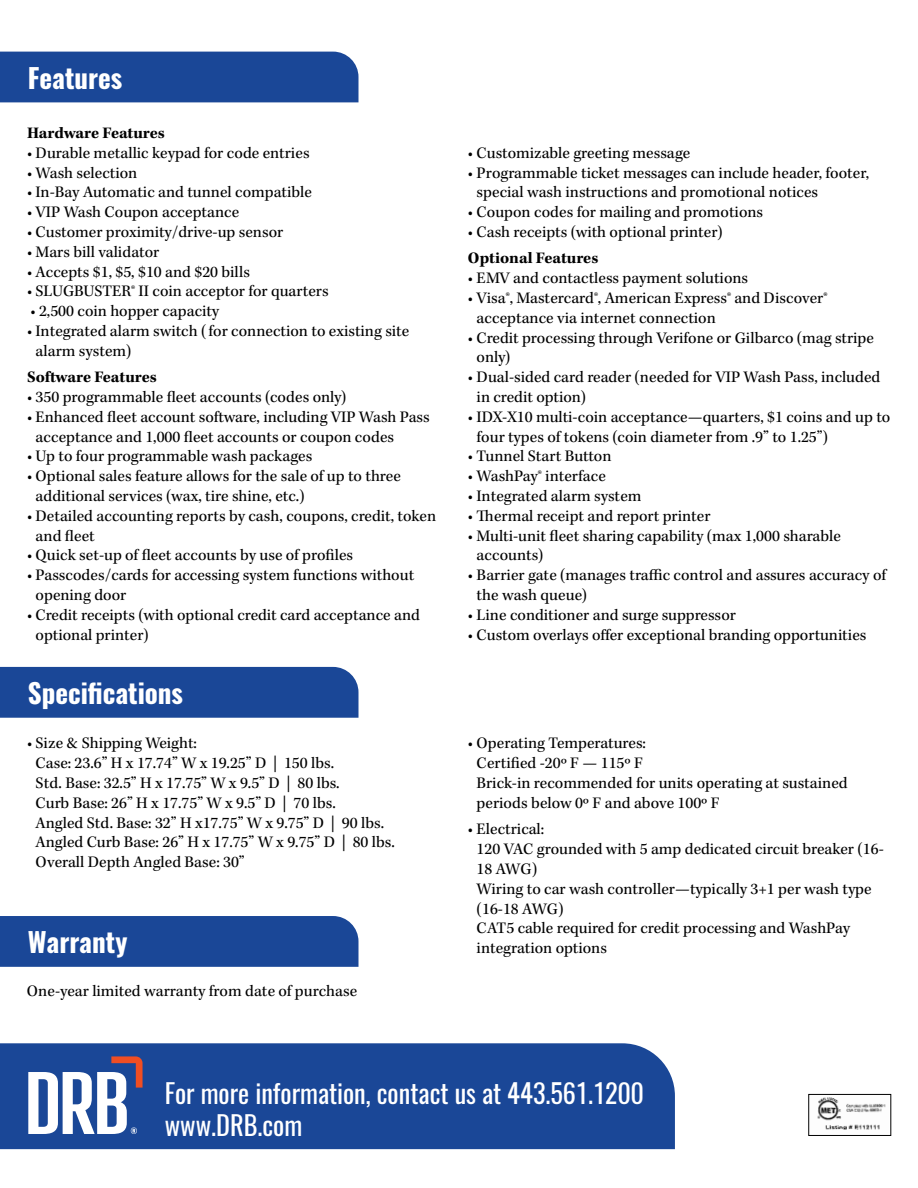
<style>
.page{position:relative;width:918px;height:1188px;background:#fff}
.page>*{position:absolute;margin:0;border:0;box-sizing:border-box;transform-origin:0 0}
.t1{font:700 27px "Oswald";color:#fff}
.t2{font:26.4px/31.7px "Oswald";color:#fff}
.t3{font:16.5px/19.8px "Kepler Std";color:#000}
.t4{font:700 16.5px "Kepler Std";color:#000}
</style>
<div class="page">
<div style="left:0;top:1043px;width:675px;height:106px;background:#1a4797"></div>
<svg style="left:28px;top:1056px;width:115px;height:78px"></svg>
<div style="left:0;top:52px;width:358px;height:50px;background:#1a4797"></div>
<div style="left:0;top:667px;width:358px;height:51px;background:#1a4797"></div>
<div style="left:0;top:916px;width:358px;height:51px;background:#1a4797"></div>
<img style="left:817px;top:1097px;width:69px;height:33px">
<div style="left:809px;top:1094px;width:82px;height:42px;border:1px solid #000"></div>
<h1 class="t1" style="left:28px;top:64px;width:96px">Features</h1>
<p class="t4" style="left:27px;top:123px;width:139px">Hardware Features</p>
<p class="t3" style="left:27px;top:143px;width:284px">• Durable metallic keypad for code entries</p>
<p class="t3" style="left:27px;top:163px;width:112px">• Wash selection</p>
<p class="t3" style="left:27px;top:183px;width:287px">• In-Bay Automatic and tunnel compatible</p>
<p class="t3" style="left:27px;top:203px;width:214px">• VIP Wash Coupon acceptance</p>
<p class="t3" style="left:27px;top:223px;width:258px">• Customer proximity/drive-up sensor</p>
<p class="t3" style="left:27px;top:242px;width:134px">• Mars bill validator</p>
<p class="t3" style="left:27px;top:262px;width:225px">• Accepts $1, $5, $10 and $20 bills</p>
<p class="t3" style="left:27px;top:282px;width:303px">• SLUGBUSTER® II coin acceptor for quarters</p>
<p class="t3" style="left:30px;top:302px;width:190px">• 2,500 coin hopper capacity</p>
<p class="t3" style="left:36px;top:322px;width:375px;text-indent:-9px">• Integrated alarm switch ( for connection to existing site alarm system)</p>
<p class="t4" style="left:27px;top:368px;width:131px">Software Features</p>
<p class="t3" style="left:27px;top:388px;width:321px">• 350 programmable fleet accounts (codes only)</p>
<p class="t3" style="left:36px;top:407px;width:396px;text-indent:-9px">• Enhanced fleet account software, including VIP Wash Pass acceptance and 1,000 fleet accounts or coupon codes</p>
<p class="t3" style="left:27px;top:447px;width:287px">• Up to four programmable wash packages</p>
<p class="t3" style="left:36px;top:467px;width:367px;text-indent:-9px">• Optional sales feature allows for the sale of up to three additional services (wax, tire shine, etc.)</p>
<p class="t3" style="left:36px;top:506px;width:402px;text-indent:-9px">• Detailed accounting reports by cash, coupons, credit, token and fleet</p>
<p class="t3" style="left:27px;top:546px;width:328px">• Quick set-up of fleet accounts by use of profiles</p>
<p class="t3" style="left:36px;top:566px;width:380px;text-indent:-9px">• Passcodes/cards for accessing system functions without opening door</p>
<p class="t3" style="left:36px;top:605px;width:386px;text-indent:-9px">• Credit receipts (with optional credit card acceptance and optional printer)</p>
<h1 class="t1" style="left:28px;top:679px;width:157px">Specifications</h1>
<p class="t3" style="left:468px;top:143px;width:224px">• Customizable greeting message</p>
<p class="t3" style="left:477px;top:163px;width:394px;text-indent:-9px">• Programmable ticket messages can include header, footer, special wash instructions and promotional notices</p>
<p class="t3" style="left:468px;top:203px;width:297px">• Coupon codes for mailing and promotions</p>
<p class="t3" style="left:468px;top:223px;width:256px">• Cash receipts (with optional printer)</p>
<p class="t4" style="left:468px;top:249px;width:132px">Optional Features</p>
<p class="t3" style="left:468px;top:269px;width:282px">• EMV and contactless payment solutions</p>
<p class="t3" style="left:477px;top:289px;width:352px;text-indent:-9px">• Visa®, Mastercard®, American Express® and Discover® acceptance via internet connection</p>
<p class="t3" style="left:477px;top:328px;width:399px;text-indent:-9px">• Credit processing through Verifone or Gilbarco (mag stripe only)</p>
<p class="t3" style="left:477px;top:368px;width:405px;text-indent:-9px">• Dual-sided card reader (needed for VIP Wash Pass, included in credit option)</p>
<p class="t3" style="left:477px;top:407px;width:415px;text-indent:-9px">• IDX-X10 multi-coin acceptance—quarters, $1 coins and up to four types of tokens (coin diameter from .9” to 1.25”)</p>
<p class="t3" style="left:468px;top:447px;width:145px">• Tunnel Start Button</p>
<p class="t3" style="left:468px;top:467px;width:139px">• WashPay® interface</p>
<p class="t3" style="left:468px;top:487px;width:175px">• Integrated alarm system</p>
<p class="t3" style="left:468px;top:506px;width:244px">• Thermal receipt and report printer</p>
<p class="t3" style="left:477px;top:526px;width:366px;text-indent:-9px">• Multi-unit fleet sharing capability (max 1,000 sharable accounts)</p>
<p class="t3" style="left:477px;top:566px;width:411px;text-indent:-9px">• Barrier gate (manages traffic control and assures accuracy of the wash queue)</p>
<p class="t3" style="left:468px;top:605px;width:269px">• Line conditioner and surge suppressor</p>
<p class="t3" style="left:468px;top:625px;width:400px">• Custom overlays offer exceptional branding opportunities</p>
<p class="t3" style="left:36px;top:734px;width:361px;text-indent:-9px">• Size &amp; Shipping Weight:<br>Case: 23.6” H x 17.74” W x 19.25” D | 150 lbs.<br>Std. Base: 32.5” H x 17.75” W x 9.5” D | 80 lbs.<br>Curb Base: 26” H x 17.75” W x 9.5” D | 70 lbs.<br>Angled Std. Base: 32” H x17.75” W x 9.75” D | 90 lbs.<br>Angled Curb Base: 26” H x 17.75” W x 9.75” D | 80 lbs.<br>Overall Depth Angled Base: 30”</p>
<p class="t3" style="left:477px;top:734px;width:373px;text-indent:-9px">• Operating Temperatures:<br>Certified -20º F — 115º F<br>Brick-in recommended for units operating at sustained periods below 0º F and above 100º F</p>
<p class="t3" style="left:477px;top:820px;width:409px;text-indent:-9px">• Electrical:<br>120 VAC grounded with 5 amp dedicated circuit breaker (16-<br>18 AWG)<br>Wiring to car wash controller—typically 3+1 per wash type (16-18 AWG)<br>CAT5 cable required for credit processing and WashPay integration options</p>
<h1 class="t1" style="left:28px;top:928px;width:101px">Warranty</h1>
<p class="t3" style="left:27px;top:981px;width:332px">One-year limited warranty from date of purchase</p>
<h2 class="t2" style="left:165px;top:1075px;width:480px">For more information, contact us at 443.561.1200 www.DRB.com</h2>
</div>
